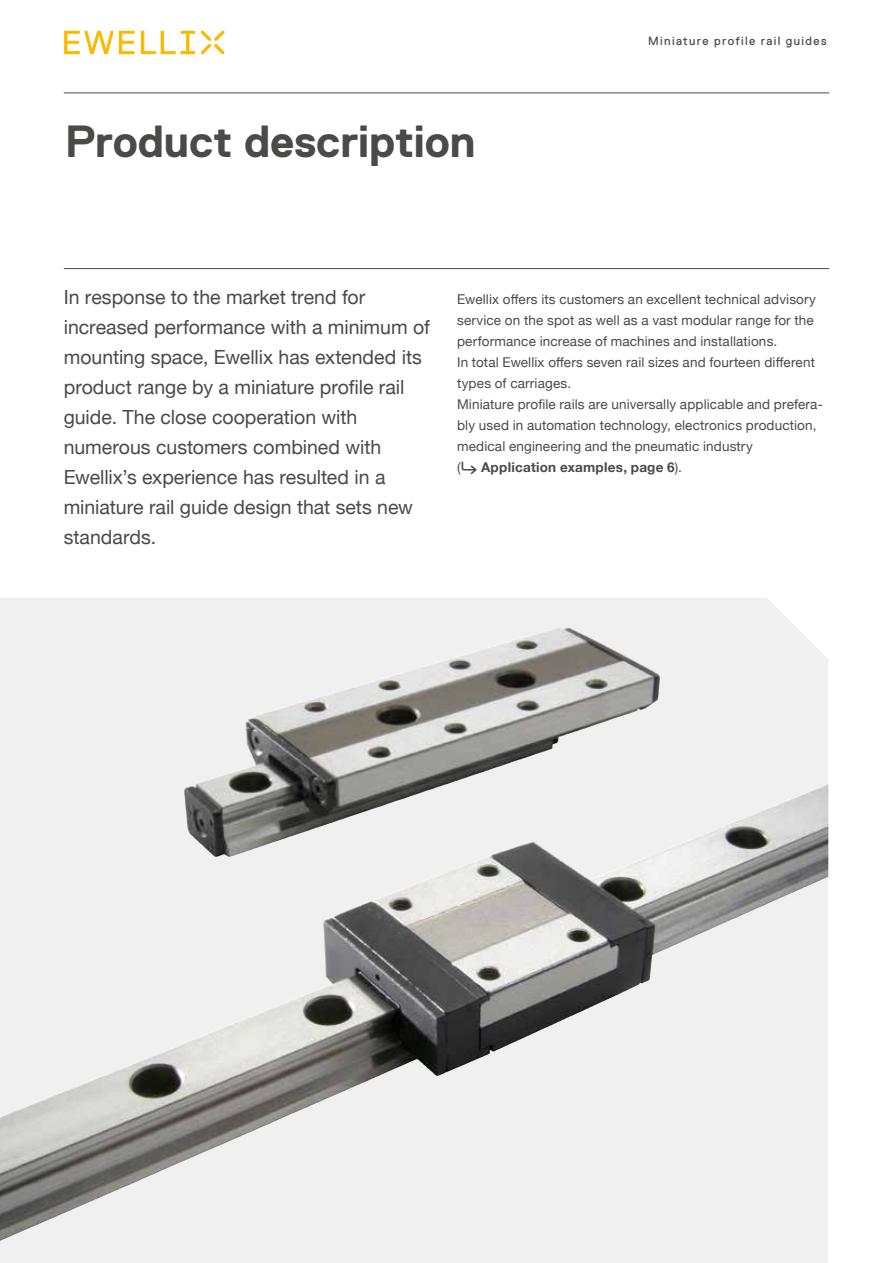
<style>
.page{position:relative;width:893px;height:1263px;background:#fff}
.page>*{position:absolute;margin:0;border:0;box-sizing:border-box;transform-origin:0 0}
.t1{font:700 45px "Replica Std";letter-spacing:-.01em;color:#4a4a49}
.t2{font:19.5px/30px "Helvetica Neue";color:#4a4a49}
.t3{font:13.5px/21px "Helvetica Neue";letter-spacing:.01em;color:#4a4a49}
.t4{font:12px "Replica Std";letter-spacing:.11em;color:#4a4a49}
.s1{font-weight:700}
</style>
<div class="page">
<svg style="left:64px;top:31px;width:131px;height:23px"></svg>
<svg style="left:201px;top:31px;width:23px;height:23px"></svg>
<hr style="left:64px;top:93px;width:765px;height:1px;background:#4a4a49">
<hr style="left:64px;top:268px;width:765px;height:1px;background:#4a4a49">
<svg style="left:0;top:598px;width:828px;height:665px;fill:#f0f0f0"></svg>
<img style="left:184px;top:715px;width:152px;height:142px">
<h1 class="t1" style="left:65px;top:116px;width:412px">Product description</h1>
<p class="t4" style="left:648px;top:34px;width:180px">Miniature profile rail guides</p>
<p class="t2" style="left:64px;top:283px;width:367px">In response to the market trend for increased performance with a minimum of mounting space, Ewellix has extended its product range by a miniature profile rail guide. The close cooperation with numerous customers combined with Ewellix’s experience has resulted in a miniature rail guide design that sets new standards.</p>
<p class="t3" style="left:457px;top:289px;width:367px">Ewellix offers its customers an excellent technical advisory service on the spot as well as a vast modular range for the performance increase of machines and installations.<br>In total Ewellix offers seven rail sizes and fourteen different types of carriages.<br>Miniature profile rails are universally applicable and prefera&shy;bly used in automation technology, electronics production, medical engineering and the pneumatic industry<br>(<span class="s1">⮑ Application examples, page 6</span>).</p>
</div>
